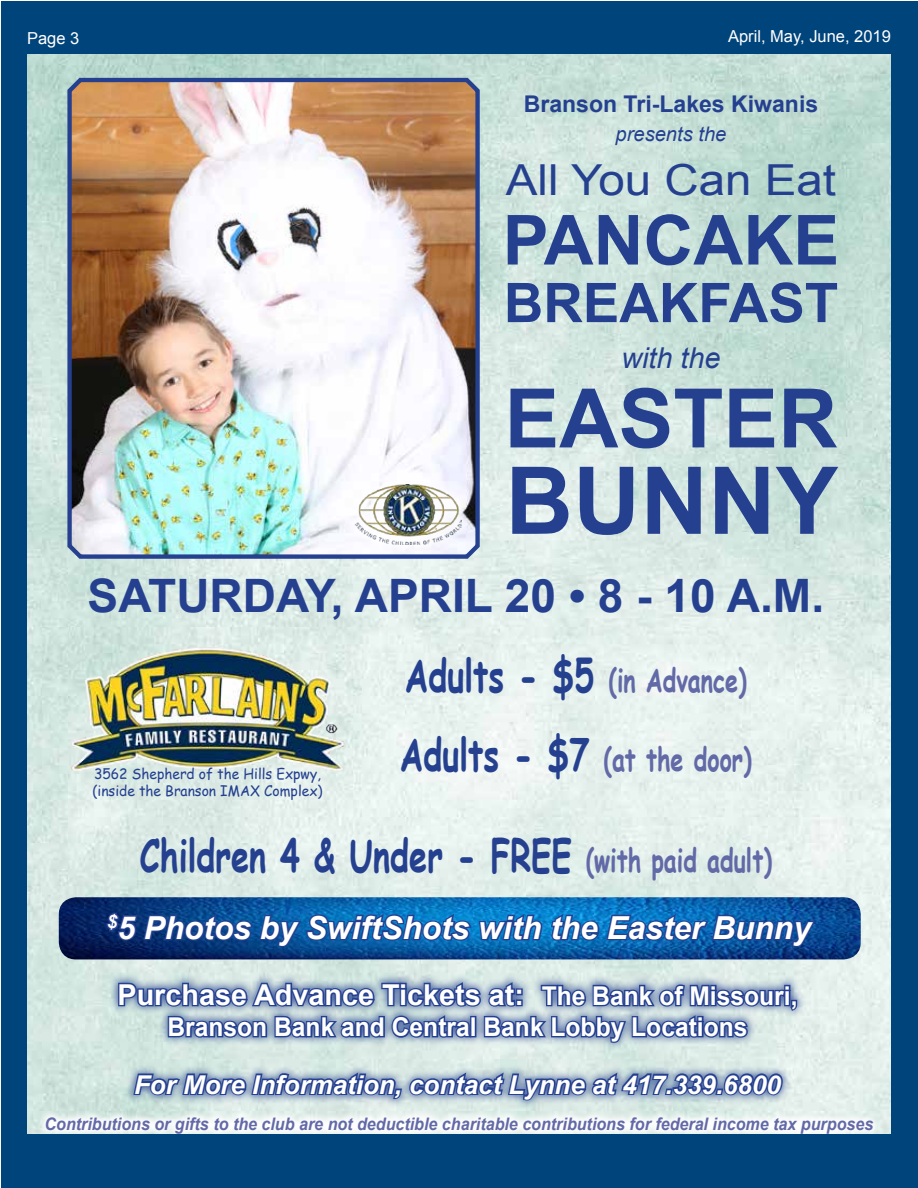
<style>
.page{position:relative;width:918px;height:1188px;background:#fff}
.page>*{position:absolute;margin:0;border:0;box-sizing:border-box;transform-origin:0 0}
.t1{font:700 93.6px "Arial";color:#25408f}
.t2{font:700 82.05px "Arial";color:#25408f}
.t3{font:700 69.15px "Arial";color:#25408f}
.t4{font:700 54.75px "Arial";color:#25408f}
.t5{font:700 46.05px "Arial";color:#25408f}
.t6{font:700 45px "Comic Sans MS";color:#25408f;scale:.72 1}
.t7{font:42.75px "Arial";color:#25408f;scale:1.11 1}
.t8{font:700 32.4px "Comic Sans MS";color:#6269a7;scale:.72 1}
.t9{font:italic 700 31.65px "Arial";color:#fff}
.t10{font:700 28.8px "Arial";color:#fff}
.t11{font:italic 28.8px "Arial";color:#25408f}
.t12{font:italic 700 25.95px "Arial";color:#fff}
.t13{font:700 25.95px "Arial";color:#fff;scale:.95 1}
.t14{font:700 23.1px "Arial";color:#25408f}
.t15{font:italic 20.1px "Arial";color:#25408f}
.t16{font:italic 700 17.25px "Arial";color:#6269a7;scale:.93 1}
.t17{font:16.5px "Arial";color:#fff}
.t18{font:14.4px/17.2px "Comic Sans MS";color:#25408f;scale:.96 1}
.s1{font-size:45px;color:#25408f}
.s2{font-size:32.4px;color:#6269a7}
.s3{font-size:25.95px}
</style>
<div class="page">
<div style="left:1px;top:1px;width:917px;height:1187px;background:#00447c"></div>
<img style="left:27px;top:54px;width:864px;height:1080px">
<img style="left:65px;top:74px;width:417px;height:487px">
<div style="left:346px;top:475px;width:124px;height:80px;background:#fff"></div>
<img style="left:353px;top:484px;width:109px;height:61px">
<svg style="left:37px;top:1108px;width:845px;height:26px;background:#eef5f3"></svg>
<div style="left:109px;top:973px;width:697px;height:136px;background:#25408f;opacity:.75"></div>
<svg style="left:117px;top:966px;width:682px;height:78px;background:#8a9fbf"></svg>
<svg style="left:132px;top:1053px;width:653px;height:55px;background:#9db1c7"></svg>
<img style="left:69px;top:647px;width:277px;height:128px">
<img style="left:59px;top:897px;width:802px;height:62px">
<svg style="left:105px;top:911px;width:713px;height:41px;background:#11549e"></svg>
<p class="t17" style="left:27px;top:28px;width:54px">Page 3</p>
<p class="t17" style="left:728px;top:25px;width:164px">April, May, June, 2019</p>
<h3 class="t14" style="left:524px;top:88px;width:296px">Branson Tri-Lakes Kiwanis</h3>
<p class="t15" style="left:616px;top:121px;width:112px">presents the</p>
<h3 class="t7" style="left:506px;top:152px;width:299px">All You Can Eat</h3>
<h3 class="t3" style="left:503px;top:194px;width:338px">PANCAKE</h3>
<h3 class="t4" style="left:504px;top:266px;width:336px">BREAKFAST</h3>
<h3 class="t11" style="left:621px;top:339px;width:101px">with the</h3>
<h2 class="t2" style="left:505px;top:364px;width:334px">EASTER</h2>
<h1 class="t1" style="left:505px;top:439px;width:334px">BUNNY</h1>
<h3 class="t5" style="left:88px;top:565px;width:738px">SATURDAY, APRIL 20 • 8 - 10 A.M.</h3>
<h3 class="t8" style="left:405px;top:656px;width:476px"><span class="s1">Adults - $5</span> (in Advance)</h3>
<h3 class="t8" style="left:400px;top:735px;width:490px"><span class="s1">Adults - $7</span> (at the door)</h3>
<p class="t18" style="left:92px;top:765px;width:241px">3562 Shepherd of the Hills Expwy, (inside the Branson IMAX Complex)</p>
<h3 class="t6" style="left:140px;top:822px;width:879px">Children 4 &amp; Under - FREE <span class="s2">(with paid adult)</span></h3>
<h3 class="t9" style="left:107px;top:907px;width:705px"><sup>$</sup>5 Photos by SwiftShots with the Easter Bunny</h3>
<h3 class="t10" style="left:117px;top:976px;width:682px">Purchase Advance Tickets at: <span class="s3">The Bank of Missouri,</span></h3>
<h3 class="t13" style="left:167px;top:1010px;width:612px">Branson Bank and Central Bank Lobby Locations</h3>
<h3 class="t12" style="left:134px;top:1067px;width:648px">For More Information, contact Lynne at 417.339.6800</h3>
<p class="t16" style="left:45px;top:1113px;width:893px">Contributions or gifts to the club are not deductible charitable contributions for federal income tax purposes</p>
</div>
